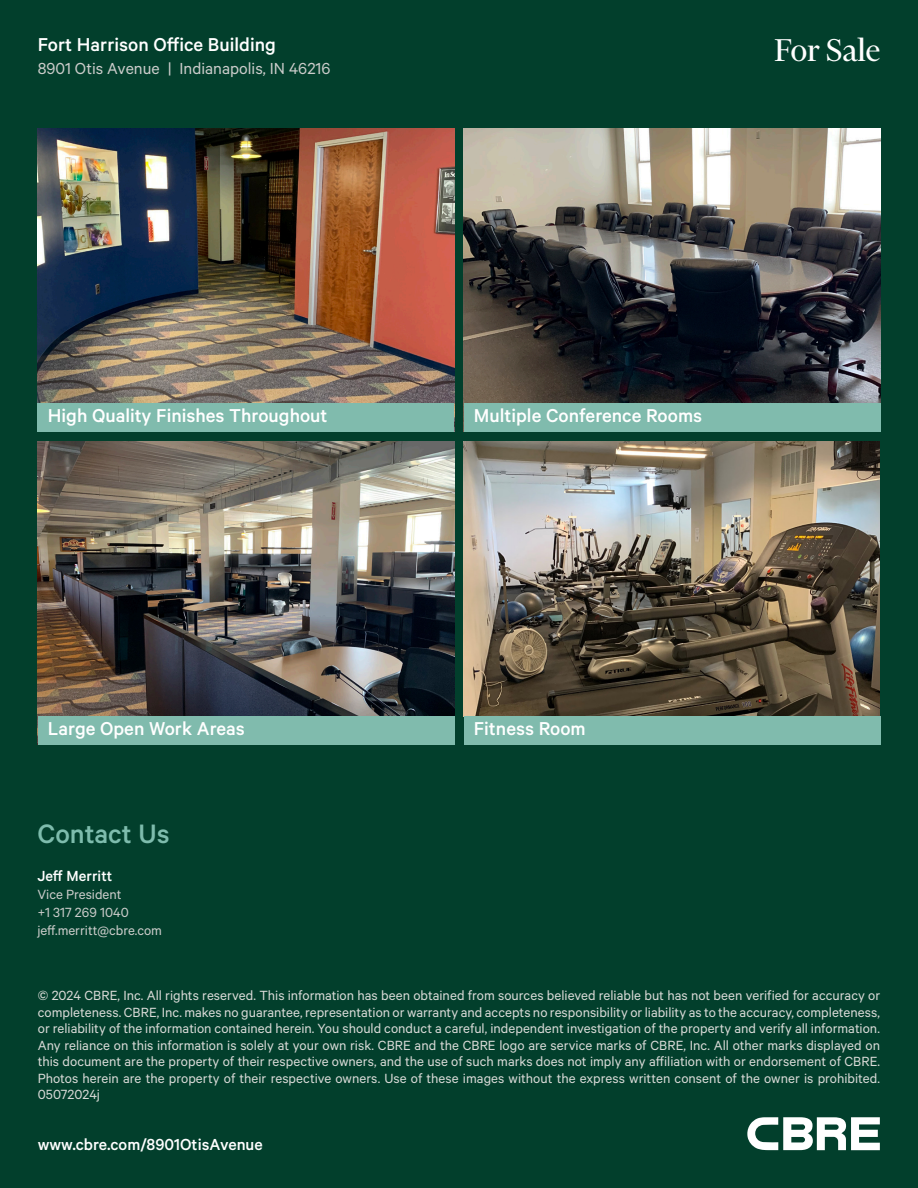
<style>
.page{position:relative;width:918px;height:1188px;background:#023f2c}
.page>*{position:absolute;margin:0;border:0;box-sizing:border-box;transform-origin:0 0}
.t1{font:36px "Financier Display";color:#fff}
.Contact_Us{font:500 30px "Calibre";color:#7ebcad}
.t2{font:500 21px "Calibre";color:#fff}
.t3{font:18px "Calibre";color:#cbccca}
.t4{font:500 18px "Calibre";color:#fff}
.Broker_Name{font:500 16.5px "Calibre";color:#fff}
.t5{font:15px/16.5px "Calibre";color:#d9dad7;text-align:justify}
.Contact_Info{font:15px "Calibre";color:#cbccca}
</style>
<div class="page">
<img style="left:464px;top:128px;width:416px;height:275px">
<img style="left:464px;top:441px;width:416px;height:275px">
<svg style="left:747px;top:1117px;width:133px;height:33px"></svg>
<img style="left:38px;top:128px;width:416px;height:275px">
<img style="left:38px;top:441px;width:416px;height:275px">
<div style="left:38px;top:403px;width:416px;height:29px;background:#80bbad"></div>
<div style="left:38px;top:716px;width:416px;height:29px;background:#80bbad"></div>
<div style="left:464px;top:716px;width:416px;height:29px;background:#80bbad"></div>
<div style="left:464px;top:403px;width:416px;height:29px;background:#80bbad"></div>
<p class="t2" style="left:38px;top:33px;width:240px">Fort Harrison Office Building</p>
<p class="t3" style="left:38px;top:58px;width:294px">8901 Otis Avenue | Indianapolis, IN 46216</p>
<p class="t1" style="left:775px;top:32px;width:107px">For Sale</p>
<p class="t2" style="left:48px;top:403px;width:281px">High Quality Finishes Throughout</p>
<p class="t2" style="left:474px;top:403px;width:230px">Multiple Conference Rooms</p>
<p class="t2" style="left:48px;top:716px;width:199px">Large Open Work Areas</p>
<p class="t2" style="left:474px;top:716px;width:113px">Fitness Room</p>
<p class="Contact_Us" style="left:37px;top:816px;width:134px">Contact Us</p>
<p class="Broker_Name" style="left:37px;top:866px;width:77px">Jeff Merritt</p>
<p class="Contact_Info" style="left:37px;top:886px;width:86px">Vice President</p>
<p class="Contact_Info" style="left:37px;top:904px;width:93px">+1 317 269 1040</p>
<p class="Contact_Info" style="left:37px;top:922px;width:126px">jeff.merritt@cbre.com</p>
<p class="t5" style="left:38px;top:987px;width:844px">© 2024 CBRE, Inc. All rights reserved. This information has been obtained from sources believed reliable but has not been verified for accuracy or completeness. CBRE, Inc. makes no guarantee, representation or warranty and accepts no responsibility or liability as to the accuracy, completeness, or reliability of the information contained herein. You should conduct a careful, independent investigation of the property and verify all information.<br>Any reliance on this information is solely at your own risk. CBRE and the CBRE logo are service marks of CBRE, Inc. All other marks displayed on this document are the property of their respective owners, and the use of such marks does not imply any affiliation with or endorsement of CBRE.<br>Photos herein are the property of their respective owners. Use of these images without the express written consent of the owner is prohibited.<br>05072024j</p>
<p class="t4" style="left:38px;top:1134px;width:227px">www.cbre.com/8901OtisAvenue</p>
</div>
